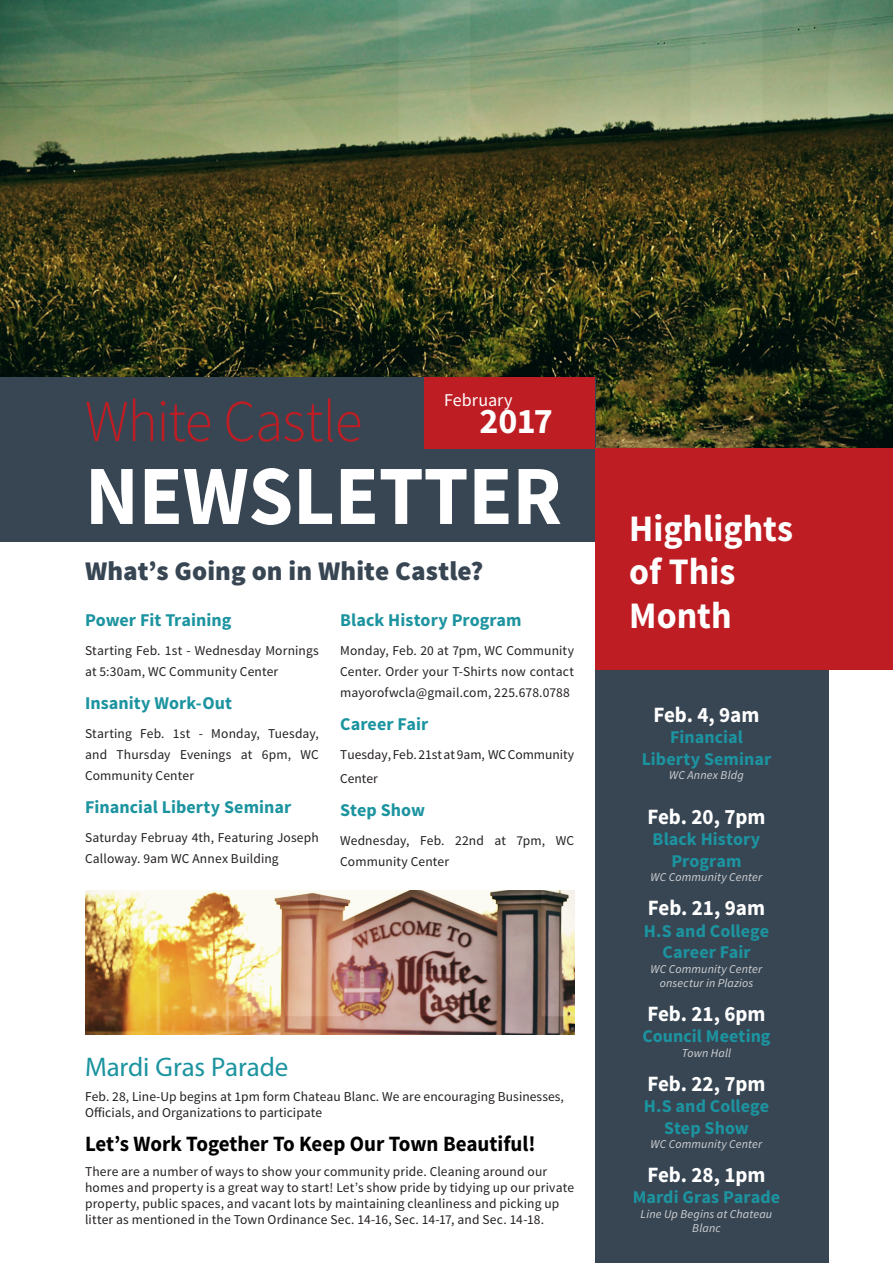
<style>
.page{position:relative;width:893px;height:1263px;background:#fff}
.page>*{position:absolute;margin:0;border:0;box-sizing:border-box;transform-origin:0 0}
.t1{font:700 84.3px "Source Sans Pro";color:#fff;scale:.96 1}
.t2{font:300 59.25px "Source Sans Pro";letter-spacing:-.015em;color:#be1e23;scale:.96 1}
.t3{font:700 37.5px/43.2px "Source Sans Pro";color:#fff;scale:.96 1}
.Paragraph_Style_1{font:700 36px "Source Sans Pro";color:#fff}
.Paragraph_Style_1-2{font:900 27px "Source Sans Pro";letter-spacing:.005em;color:#384654}
.Paragraph_Style_1-3{font:27px "Myriad Pro";letter-spacing:-.005em;color:#1c94a0}
._1_column{font:700 21.9px "Source Sans Pro";color:#fff;scale:.96 1}
.Paragraph_Style_1-4{font:700 21.9px "Source Sans Pro";color:#000;scale:.96 1}
._1_column-2{font:700 18px/21.6px "Source Sans Pro";letter-spacing:.005em;color:#1c94a0;text-align:center}
._2_column{font:700 18px "Source Sans Pro";letter-spacing:.005em;color:#1c94a0}
.Paragraph_Style_1-5{font:18px "Source Sans Pro";color:#fff}
.Paragraph_Style_1-6{font:13.5px/16.2px "Source Sans Pro";letter-spacing:.005em;color:#231f20}
._2_column-2{font:13.5px/21px "Source Sans Pro";letter-spacing:.01em;color:#231f20}
._1_column-3{font:italic 12px/14.4px "Source Sans Pro";letter-spacing:.015em;color:#d1d2d4;text-align:center}
</style>
<div class="page">
<img style="left:0;top:0;width:893px;height:449px">
<div style="left:595px;top:449px;width:234px;height:814px;background:#384654"></div>
<div style="left:0;top:377px;width:595px;height:164px;background:#384654"></div>
<div style="left:595px;top:449px;width:298px;height:221px;background:#be1e23"></div>
<img style="left:85px;top:890px;width:489px;height:145px">
<div style="left:424px;top:377px;width:171px;height:72px;background:#be1e23"></div>
<p class="t2" style="left:85px;top:385px;width:290px">White Castle</p>
<p class="Paragraph_Style_1-5" style="left:444px;top:389px;width:70px">February</p>
<p class="Paragraph_Style_1" style="left:480px;top:398px;width:75px">2017</p>
<p class="t1" style="left:85px;top:442px;width:499px">NEWSLETTER</p>
<p class="Paragraph_Style_1-2" style="left:85px;top:553px;width:400px">What’s Going on in White Castle?</p>
<p class="_2_column" style="left:85px;top:608px;width:148px">Power Fit Training</p>
<p class="_2_column-2" style="left:85px;top:641px;width:235px">Starting Feb. 1st - Wednesday Mornings at 5:30am, WC Community Center</p>
<p class="_2_column" style="left:85px;top:691px;width:149px">Insanity Work-Out</p>
<p class="_2_column-2" style="left:85px;top:724px;width:235px;text-align:justify">Starting Feb. 1st - Monday, Tuesday, and Thursday Evenings at 6pm, WC Community Center</p>
<p class="_2_column" style="left:85px;top:795px;width:208px">Financial Liberty Seminar</p>
<p class="_2_column-2" style="left:85px;top:828px;width:235px">Saturday Februay 4th, Featuring Joseph<br>Calloway. 9am WC Annex Building</p>
<p class="_2_column" style="left:340px;top:608px;width:183px">Black History Program</p>
<p class="_2_column-2" style="left:340px;top:641px;width:235px;text-align:justify">Monday, Feb. 20 at 7pm, WC Community Center. Order your T-Shirts now contact mayorofwcla@gmail.com, 225.678.0788</p>
<p class="_2_column" style="left:340px;top:712px;width:90px">Career Fair</p>
<p class="_2_column-2" style="left:340px;top:743px;width:235px;line-height:24px">Tuesday, Feb. 21st at 9am, WC Community<br>Center</p>
<p class="_2_column" style="left:340px;top:798px;width:86px">Step Show</p>
<p class="_2_column-2" style="left:340px;top:831px;width:235px">Wednesday, Feb. 22nd at 7pm, WC<br>Community Center</p>
<p class="Paragraph_Style_1-3" style="left:85px;top:1050px;width:205px">Mardi Gras Parade</p>
<p class="Paragraph_Style_1-6" style="left:85px;top:1089px;width:480px">Feb. 28, Line-Up begins at 1pm form Chateau Blanc. We are encouraging Businesses,<br>Officials, and Organizations to participate</p>
<p class="Paragraph_Style_1-4" style="left:85px;top:1129px;width:471px">Let’s Work Together To Keep Our Town Beautiful!</p>
<p class="Paragraph_Style_1-6" style="left:85px;top:1163px;width:490px">There are a number of ways to show your community pride. Cleaning around our homes and property is a great way to start! Let’s show pride by tidying up our private property, public spaces, and vacant lots by maintaining cleanliness and picking up litter as mentioned in the Town Ordinance Sec. 14-16, Sec. 14-17, and Sec. 14-18.</p>
<p class="t3" style="left:629px;top:508px;width:172px">Highlights of This<br>Month</p>
<p class="_1_column" style="left:653px;top:700px;width:112px">Feb. 4, 9am</p>
<p class="_1_column-2" style="left:642px;top:727px;width:131px">Financial<br>Liberty Seminar</p>
<p class="_1_column-3" style="left:669px;top:768px;width:76px">WC Annex Bldg</p>
<p class="_1_column" style="left:647px;top:802px;width:124px">Feb. 20, 7pm</p>
<p class="_1_column-2" style="left:653px;top:829px;width:109px">Black History<br>Program</p>
<p class="_1_column-3" style="left:651px;top:870px;width:113px">WC Community Center</p>
<p class="_1_column" style="left:648px;top:894px;width:123px">Feb. 21, 9am</p>
<p class="_1_column-2" style="left:644px;top:920px;width:127px">H.S and College<br>Career Fair</p>
<p class="_1_column-3" style="left:651px;top:961px;width:113px">WC Community Center onsectur in Plazios</p>
<p class="_1_column" style="left:647px;top:999px;width:124px">Feb. 21, 6pm</p>
<p class="_1_column-2" style="left:642px;top:1026px;width:130px">Council Meeting</p>
<p class="_1_column-3" style="left:682px;top:1046px;width:51px">Town Hall</p>
<p class="_1_column" style="left:647px;top:1069px;width:124px">Feb. 22, 7pm</p>
<p class="_1_column-2" style="left:644px;top:1096px;width:127px">H.S and College<br>Step Show</p>
<p class="_1_column-3" style="left:651px;top:1137px;width:113px">WC Community Center</p>
<p class="_1_column" style="left:647px;top:1160px;width:124px">Feb. 28, 1pm</p>
<p class="_1_column-2" style="left:633px;top:1187px;width:149px">Mardi Gras Parade</p>
<p class="_1_column-3" style="left:641px;top:1207px;width:133px">Line Up Begins at Chateau<br>Blanc</p>
</div>
